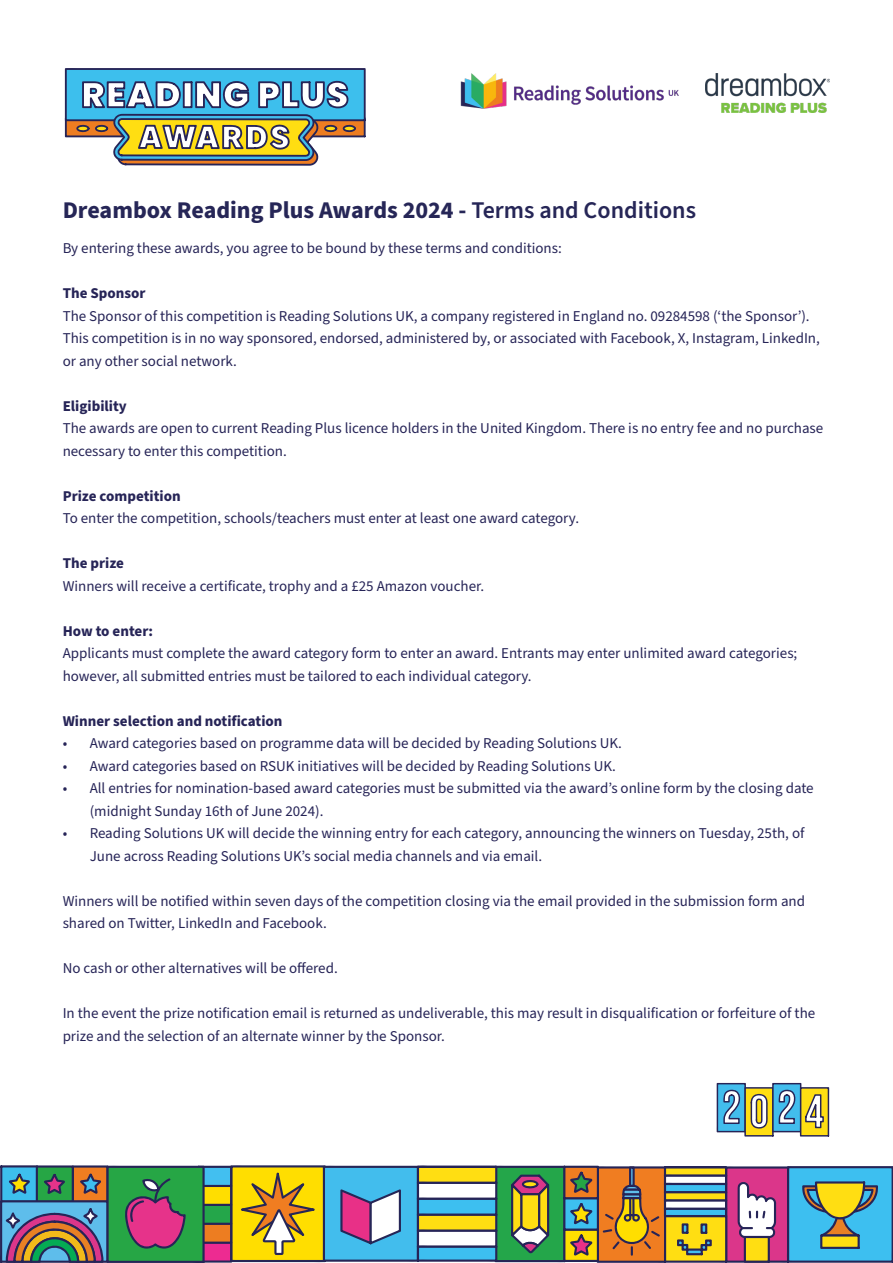
<style>
.page{position:relative;width:893px;height:1263px;background:#fff}
.page>*{position:absolute;margin:0;border:0;box-sizing:border-box;transform-origin:0 0}
.t1{font:700 24px "Source Sans Pro";color:#262657}
.t2{font:15px/22.5px "Source Sans Pro";color:#262457}
.t3{font:700 15px "Source Sans Pro";color:#262457}
.s1{font-weight:600}
</style>
<div class="page">
<svg style="left:0;top:1165px;width:893px;height:98px;background:#8b9775"></svg>
<svg style="left:65px;top:68px;width:301px;height:98px"></svg>
<img style="left:460px;top:73px;width:219px;height:36px">
<img style="left:705px;top:74px;width:124px;height:38px">
<svg style="left:717px;top:1083px;width:112px;height:54px"></svg>
<h1 class="t1" style="left:63px;top:193px;width:635px">Dreambox Reading Plus Awards 2024 - <span class="s1">Terms and Conditions</span></h1>
<p class="t2" style="left:63px;top:237px;width:501px">By entering these awards, you agree to be bound by these terms and conditions:</p>
<p class="t3" style="left:63px;top:283px;width:84px">The Sponsor</p>
<p class="t2" style="left:63px;top:305px;width:759px">The Sponsor of this competition is Reading Solutions UK, a company registered in England no. 09284598 (‘the Sponsor’).<br>This competition is in no way sponsored, endorsed, administered by, or associated with Facebook, X, Instagram, LinkedIn, or any other social network.</p>
<p class="t3" style="left:63px;top:396px;width:66px">Eligibility</p>
<p class="t2" style="left:63px;top:417px;width:762px">The awards are open to current Reading Plus licence holders in the United Kingdom. There is no entry fee and no purchase necessary to enter this competition.</p>
<p class="t3" style="left:63px;top:486px;width:120px">Prize competition</p>
<p class="t2" style="left:63px;top:507px;width:518px">To enter the competition, schools/teachers must enter at least one award category.</p>
<p class="t3" style="left:63px;top:553px;width:63px">The prize</p>
<p class="t2" style="left:63px;top:575px;width:423px">Winners will receive a certificate, trophy and a £25 Amazon voucher.</p>
<p class="t3" style="left:63px;top:621px;width:92px">How to enter:</p>
<p class="t2" style="left:63px;top:642px;width:736px">Applicants must complete the award category form to enter an award. Entrants may enter unlimited award categories; however, all submitted entries must be tailored to each individual category.</p>
<p class="t3" style="left:63px;top:711px;width:221px">Winner selection and notification</p>
<p class="t2" style="left:63px;top:732px;width:561px">• Award categories based on programme data will be decided by Reading Solutions UK.</p>
<p class="t2" style="left:63px;top:755px;width:555px">• Award categories based on RSUK initiatives will be decided by Reading Solutions UK.</p>
<p class="t2" style="left:90px;top:777px;width:725px;text-indent:-27px">• All entries for nomination-based award categories must be submitted via the award’s online form by the closing date (midnight Sunday 16th of June 2024).</p>
<p class="t2" style="left:90px;top:822px;width:716px;text-indent:-27px">• Reading Solutions UK will decide the winning entry for each category, announcing the winners on Tuesday, 25th, of<br>June across Reading Solutions UK’s social media channels and via email.</p>
<p class="t2" style="left:63px;top:890px;width:744px">Winners will be notified within seven days of the competition closing via the email provided in the submission form and shared on Twitter, LinkedIn and Facebook.</p>
<p class="t2" style="left:63px;top:957px;width:277px">No cash or other alternatives will be offered.</p>
<p class="t2" style="left:63px;top:1002px;width:754px">In the event the prize notification email is returned as undeliverable, this may result in disqualification or forfeiture of the prize and the selection of an alternate winner by the Sponsor.</p>
</div>
